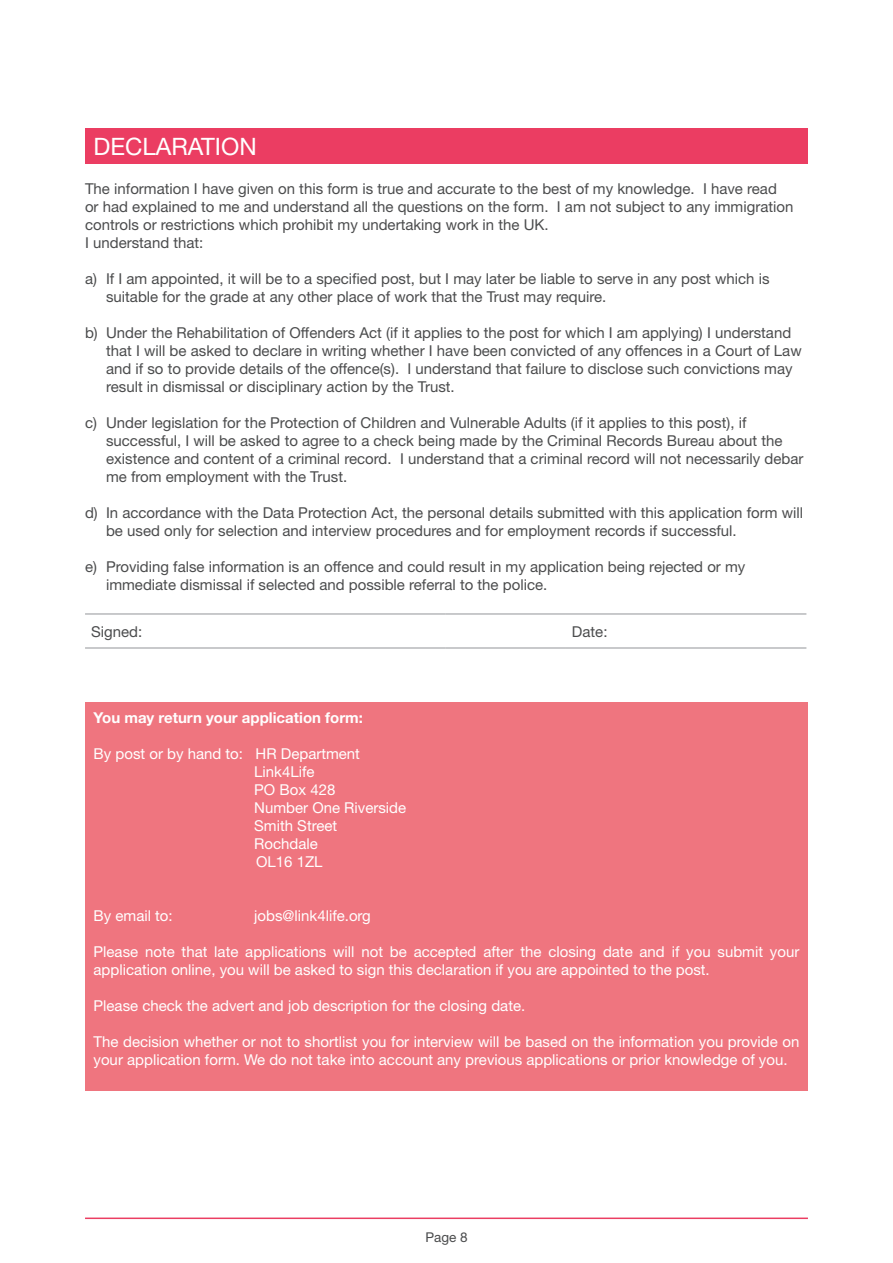
<style>
.page{position:relative;width:893px;height:1263px;background:#fff}
.page>*{position:absolute;margin:0;border:0;box-sizing:border-box;transform-origin:0 0}
.t1{font:24px "Helvetica Neue";color:#fff}
.t2{font:15px/18px "Helvetica Neue";color:#4b4c4d}
.t3{font:15px/18px "Helvetica Neue";color:#fff}
.t4{font:700 15px "Helvetica Neue";color:#fff}
.t5{font:13.5px "Helvetica Neue";color:#4b4c4d}
</style>
<div class="page">
<hr style="left:85px;top:1217px;width:723px;height:2px;background:#eb3d62">
<div style="left:85px;top:128px;width:723px;height:36px;background:#eb3d62"></div>
<hr style="left:85px;top:614px;width:361px;height:1px;background:#939598">
<hr style="left:446px;top:614px;width:120px;height:1px;background:#939598">
<hr style="left:566px;top:614px;width:240px;height:1px;background:#939598">
<hr style="left:85px;top:648px;width:361px;height:1px;background:#939598">
<hr style="left:446px;top:648px;width:120px;height:1px;background:#939598">
<hr style="left:566px;top:648px;width:240px;height:1px;background:#939598">
<div style="left:85px;top:702px;width:723px;height:389px;background:#ef757f"></div>
<h1 class="t1" style="left:94px;top:132px;width:165px">DECLARATION</h1>
<p class="t2" style="left:85px;top:179px;width:710px">The information I have given on this form is true and accurate to the best of my knowledge. I have read or had explained to me and understand all the questions on the form. I am not subject to any immigration controls or restrictions which prohibit my undertaking work in the UK.<br>I understand that:</p>
<p class="t2" style="left:106px;top:269px;width:665px;text-indent:-21px">a) If I am appointed, it will be to a specified post, but I may later be liable to serve in any post which is suitable for the grade at any other place of work that the Trust may require.</p>
<p class="t2" style="left:106px;top:323px;width:697px;text-indent:-21px">b) Under the Rehabilitation of Offenders Act (if it applies to the post for which I am applying) I understand that I will be asked to declare in writing whether I have been convicted of any offences in a Court of Law and if so to provide details of the offence(s). I understand that failure to disclose such convictions may result in dismissal or disciplinary action by the Trust.</p>
<p class="t2" style="left:106px;top:413px;width:699px;text-indent:-21px">c) Under legislation for the Protection of Children and Vulnerable Adults (if it applies to this post), if successful, I will be asked to agree to a check being made by the Criminal Records Bureau about the existence and content of a criminal record. I understand that a criminal record will not necessarily debar me from employment with the Trust.</p>
<p class="t2" style="left:106px;top:503px;width:699px;text-indent:-21px">d) In accordance with the Data Protection Act, the personal details submitted with this application form will be used only for selection and interview procedures and for employment records if successful.</p>
<p class="t2" style="left:106px;top:557px;width:641px;text-indent:-21px">e) Providing false information is an offence and could result in my application being rejected or my immediate dismissal if selected and possible referral to the police.</p>
<p class="t2" style="left:91px;top:622px;width:53px">Signed:</p>
<p class="t2" style="left:572px;top:622px;width:37px">Date:</p>
<p class="t4" style="left:94px;top:708px;width:271px">You may return your application form:</p>
<p class="t3" style="left:254px;top:744px;width:153px;text-indent:-161px">By post or by hand to: HR Department<br>Link4Life<br>PO Box 428<br>Number One Riverside<br>Smith Street<br>Rochdale<br>OL16 1ZL</p>
<p class="t3" style="left:94px;top:906px;width:81px">By email to:</p>
<p class="t3" style="left:254px;top:906px;width:118px">jobs@link4life.org</p>
<p class="t3" style="left:94px;top:942px;width:707px">Please note that late applications will not be accepted after the closing date and if you submit your application online, you will be asked to sign this declaration if you are appointed to the post.</p>
<p class="t3" style="left:94px;top:996px;width:433px">Please check the advert and job description for the closing date.</p>
<p class="t3" style="left:94px;top:1032px;width:707px">The decision whether or not to shortlist you for interview will be based on the information you provide on your application form. We do not take into account any previous applications or prior knowledge of you.</p>
<p class="t5" style="left:425px;top:1229px;width:44px">Page 8</p>
</div>
